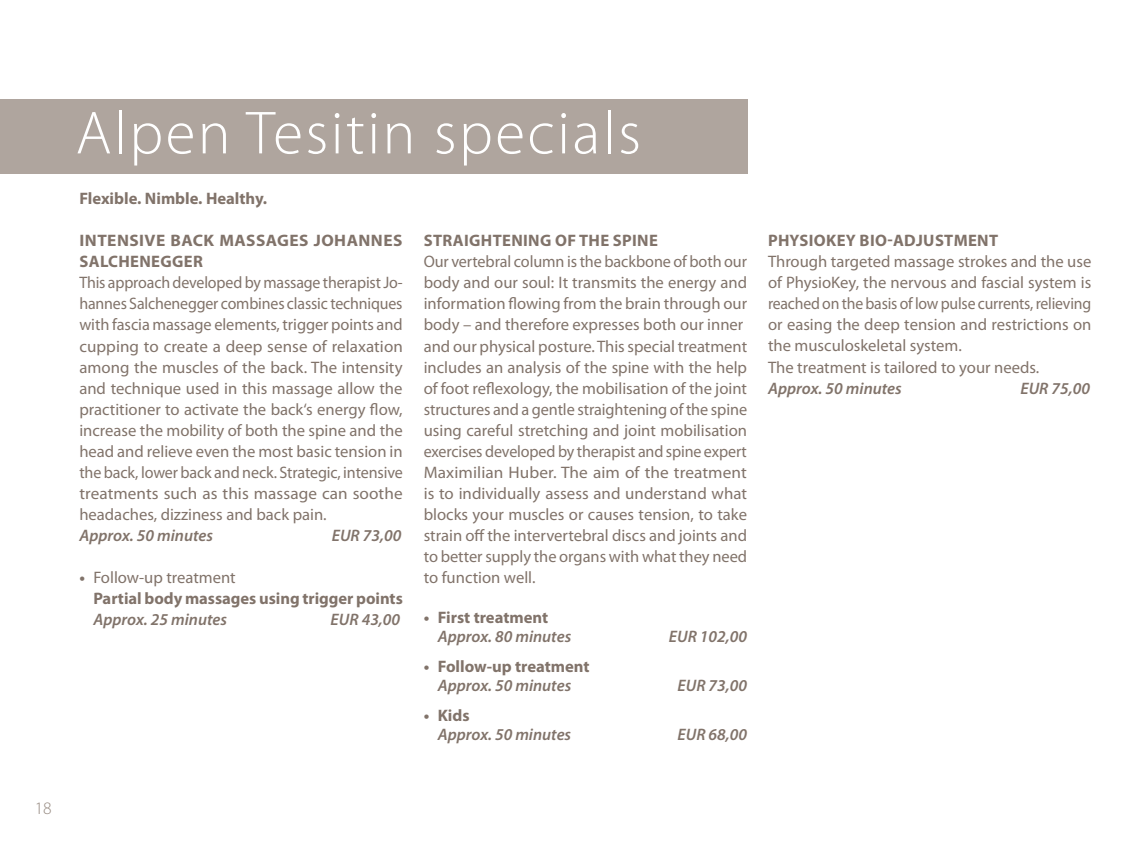
<style>
.page{position:relative;width:1141px;height:844px;background:#fff}
.page>*{position:absolute;margin:0;border:0;box-sizing:border-box;transform-origin:0 0}
.t1{font:300 61.25px "Myriad Pro";letter-spacing:.04em;color:#fff}
.t2{font:300 17.5px "Myriad Pro";color:#978b82}
.t3{font:16.62px/21px "Myriad Pro";color:#81736a}
.t4{font:16.62px/21px "Myriad Pro";color:#81736a;text-align:justify;scale:.96 1}
.t5{font:italic 600 16.62px "Myriad Pro";color:#81736a}
.t6{font:700 16.62px/21px "Myriad Pro";color:#81736a}
.t7{font:700 16.62px "Myriad Pro";letter-spacing:.02em;color:#81736a}
.t8{font:700 16.62px/21px "Myriad Pro";letter-spacing:.025em;color:#81736a;scale:1.04 1}
.s1{font-weight:400}
</style>
<div class="page">
<div style="left:0;top:99px;width:747px;height:75px;background:#afa59e"></div>
<p class="t2" style="left:35px;top:797px;width:19px">18</p>
<h1 class="t1" style="left:76px;top:96px;width:567px">Alpen Tesitin specials</h1>
<p class="t6" style="left:79px;top:188px;width:189px">Flexible. Nimble. Healthy.</p>
<p class="t8" style="left:80px;top:230px;width:312px">INTENSIVE BACK MASSAGES JOHANNES<br>SALCHENEGGER</p>
<p class="t4" style="left:79px;top:272px;width:339px">This approach developed by massage therapist Jo&shy;hannes Salchenegger combines classic techniques with fascia massage elements, trigger points and cupping to create a deep sense of relaxation among the muscles of the back. The intensity and technique used in this massage allow the practitioner to activate the back‘s energy flow, increase the mobility of both the spine and the head and relieve even the most basic tension in the back, lower back and neck. Strategic, intensive treatments such as this massage can soothe headaches, dizziness and back pain.</p>
<p class="t5" style="left:79px;top:524px;width:135px">Approx. 50 minutes</p>
<p class="t5" style="left:332px;top:524px;width:71px">EUR 73,00</p>
<p class="t6" style="left:93px;top:566px;width:311px;text-indent:-14px">• <span class="s1">Follow-up treatment<br></span>Partial body massages using trigger points</p>
<p class="t5" style="left:93px;top:608px;width:135px">Approx. 25 minutes</p>
<p class="t5" style="left:331px;top:608px;width:71px">EUR 43,00</p>
<p class="t7" style="left:424px;top:230px;width:236px">STRAIGHTENING OF THE SPINE</p>
<p class="t3" style="left:424px;top:251px;width:325px">Our vertebral column is the backbone of both our body and our soul: It transmits the energy and information flowing from the brain through our body – and therefore expresses both our inner and our physical posture. This special treatment includes an analysis of the spine with the help of foot reflexology, the mobilisation of the joint structures and a gentle straightening of the spine using careful stretching and joint mobilisation exercises developed by therapist and spine expert Maximilian Huber. The aim of the treatment is to individually assess and understand what blocks your muscles or causes tension, to take strain off the intervertebral discs and joints and to better supply the organs with what they need to function well.</p>
<p class="t6" style="left:424px;top:606px;width:126px">• First treatment</p>
<p class="t5" style="left:438px;top:626px;width:135px">Approx. 80 minutes</p>
<p class="t5" style="left:669px;top:626px;width:80px">EUR 102,00</p>
<p class="t6" style="left:424px;top:655px;width:167px">• Follow-up treatment</p>
<p class="t5" style="left:438px;top:675px;width:135px">Approx. 50 minutes</p>
<p class="t5" style="left:677px;top:675px;width:71px">EUR 73,00</p>
<p class="t6" style="left:424px;top:704px;width:47px">• Kids</p>
<p class="t5" style="left:438px;top:724px;width:135px">Approx. 50 minutes</p>
<p class="t5" style="left:677px;top:724px;width:71px">EUR 68,00</p>
<p class="t7" style="left:768px;top:230px;width:232px">PHYSIOKEY BIO-ADJUSTMENT</p>
<p class="t3" style="left:768px;top:251px;width:325px">Through targeted massage strokes and the use of PhysioKey, the nervous and fascial system is reached on the basis of low pulse currents, relieving or easing the deep tension and restrictions on the musculoskeletal system.<br>The treatment is tailored to your needs.</p>
<p class="t5" style="left:768px;top:377px;width:135px">Approx. 50 minutes</p>
<p class="t5" style="left:1020px;top:377px;width:71px">EUR 75,00</p>
</div>
